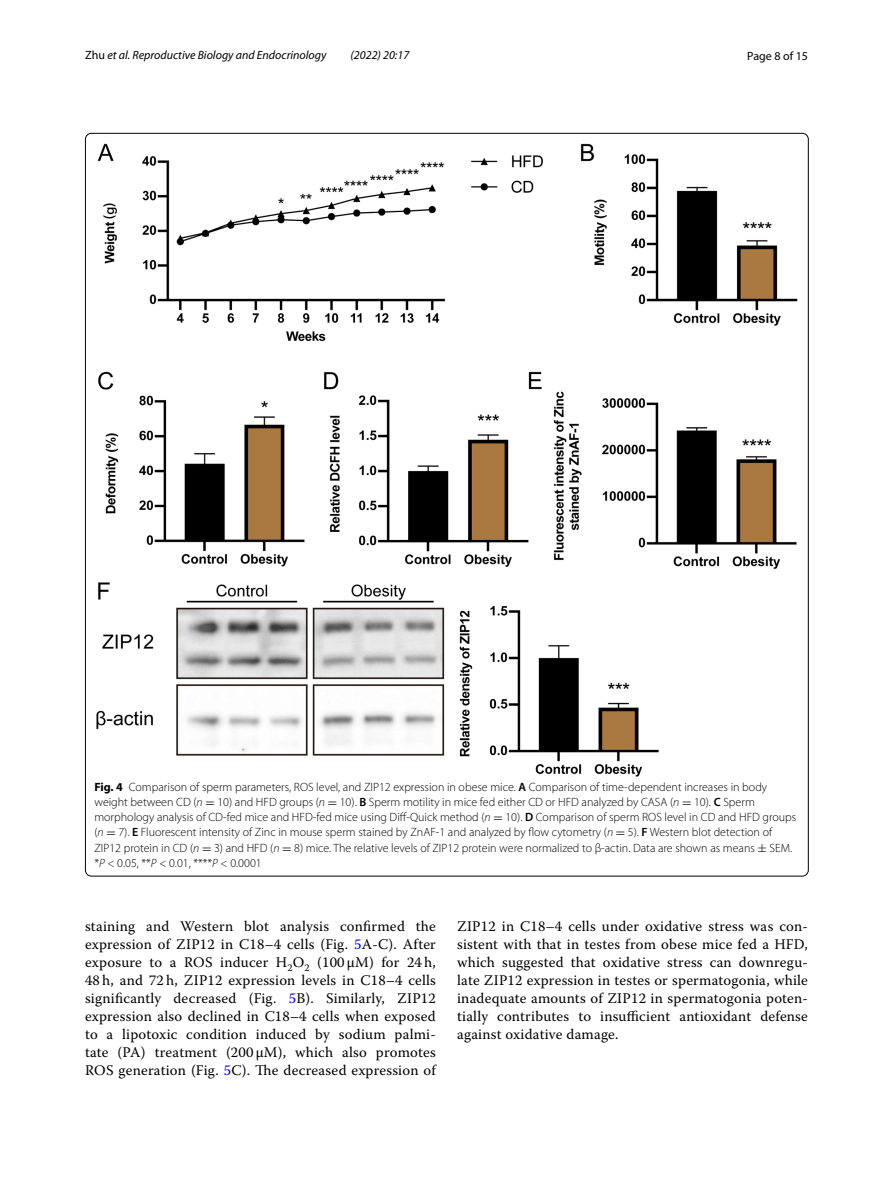
<style>
.page{position:relative;width:893px;height:1187px;background:#fff}
.page>*{position:absolute;margin:0;border:0;box-sizing:border-box;transform-origin:0 0}
.t1{font:14.7px/18px "Warnock Pro";letter-spacing:.015em;color:#000;text-align:justify}
.t2{font:300 12px/15px "Myriad Pro";color:#000}
.t3{font:italic 12px "Myriad Pro";color:#000}
.t4{font:12px "Myriad Pro";color:#000}
.s1{font-style:normal}
.s2{font-weight:700}
.s3{font-weight:600}
.s4{font-style:italic}
.s5{font-family:"MTSY";font-weight:400}
.s6{color:#00f}
</style>
<div class="page">
<img style="left:97px;top:143px;width:700px;height:633px">
<p class="t3" style="left:85px;top:48px;width:243px"><span class="s1">Zhu</span> et al. Reproductive Biology and Endocrinology</p>
<p class="t3" style="left:351px;top:48px;width:60px">(2022) 20:17</p>
<p class="t4" style="left:747px;top:48px;width:62px">Page 8 of 15</p>
<p class="t2" style="left:94px;top:780px;width:703px"><span class="s2">Fig. 4</span> Comparison of sperm parameters, ROS level, and ZIP12 expression in obese mice. <span class="s3">A</span> Comparison of time-dependent increases in body weight between CD (<span class="s4">n</span> <span class="s5">=</span> 10) and HFD groups (<span class="s4">n</span> <span class="s5">=</span> 10). <span class="s3">B</span> Sperm motility in mice fed either CD or HFD analyzed by CASA (<span class="s4">n</span> <span class="s5">=</span> 10). <span class="s3">C</span> Sperm morphology analysis of CD-fed mice and HFD-fed mice using Diff-Quick method (<span class="s4">n</span> <span class="s5">=</span> 10). <span class="s3">D</span> Comparison of sperm ROS level in CD and HFD groups (<span class="s4">n</span> <span class="s5">=</span> 7). <span class="s3">E</span> Fluorescent intensity of Zinc in mouse sperm stained by ZnAF-1 and analyzed by flow cytometry (<span class="s4">n</span> <span class="s5">=</span> 5). <span class="s3">F</span> Western blot detection of ZIP12 protein in CD (<span class="s4">n</span> <span class="s5">=</span> 3) and HFD (<span class="s4">n</span> <span class="s5">=</span> 8) mice. The relative levels of ZIP12 protein were normalized to β-actin. Data are shown as means <span class="s5">±</span> SEM. *<span class="s4">P</span> &lt; 0.05, **<span class="s4">P</span> &lt; 0.01, ****<span class="s4">P</span> &lt; 0.0001</p>
<p class="t1" style="left:85px;top:916px;width:352px">staining and Western blot analysis confirmed the expression of ZIP12 in C18–4 cells (Fig. <span class="s6">5</span>A-C). After exposure to a ROS inducer H<sub>2</sub>O<sub>2</sub> (100 μM) for 24 h, 48 h, and 72 h, ZIP12 expression levels in C18–4 cells significantly decreased (Fig. <span class="s6">5</span>B). Similarly, ZIP12 expression also declined in C18–4 cells when exposed to a lipotoxic condition induced by sodium palmi&shy;tate (PA) treatment (200 μM), which also promotes ROS generation (Fig. <span class="s6">5</span>C). The decreased expression of</p>
<p class="t1" style="left:457px;top:916px;width:352px">ZIP12 in C18–4 cells under oxidative stress was con&shy;sistent with that in testes from obese mice fed a HFD, which suggested that oxidative stress can downregu&shy;late ZIP12 expression in testes or spermatogonia, while inadequate amounts of ZIP12 in spermatogonia poten&shy;tially contributes to insufficient antioxidant defense against oxidative damage.</p>
</div>
